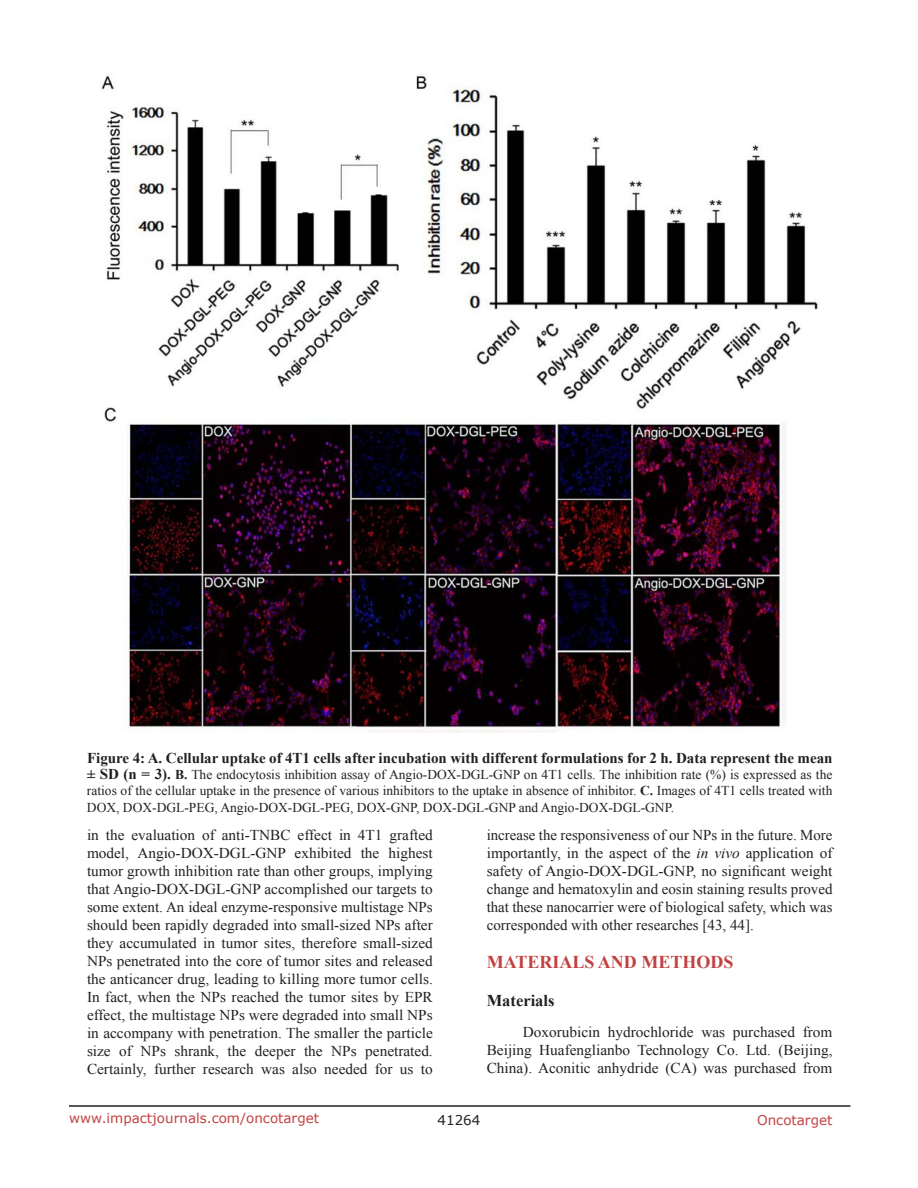
<style>
.page{position:relative;width:918px;height:1188px;background:#fff}
.page>*{position:absolute;margin:0;border:0;box-sizing:border-box;transform-origin:0 0}
.Heading{font:700 18px "Times New Roman";color:#c24141}
.SubHeading_no{font:700 16.5px "Times New Roman";color:#231f20}
.BodyText{font:15px/18px "Times New Roman";color:#231f20;text-align:justify}
.FigureText{font:700 15px "Times New Roman";color:#231f20}
.FigureText-2{font:13.5px/16.2px "Times New Roman";color:#231f20;text-align:justify}
.t1{font:13.5px "Verdana";color:#c24141}
.t2{font:13.5px "Verdana";color:#231f20}
.s1{font-weight:700;font-size:15px}
.s2{font-weight:700}
.s3{font-style:italic}
</style>
<div class="page">
<hr style="left:69px;top:1105px;width:781px;height:2px;background:#231f20">
<img style="left:101px;top:74px;width:717px;height:658px">
<p class="FigureText" style="left:87px;top:748px;width:747px">Figure 4: A. Cellular uptake of 4T1 cells after incubation with different formulations for 2 h. Data represent the mean</p>
<p class="FigureText-2" style="left:87px;top:766px;width:747px"><span class="s1">± SD (n = 3).</span> <span class="s2">B.</span> The endocytosis inhibition assay of Angio-DOX-DGL-GNP on 4T1 cells. The inhibition rate (%) is expressed as the ratios of the cellular uptake in the presence of various inhibitors to the uptake in absence of inhibitor. <span class="s2">C.</span> Images of 4T1 cells treated with DOX, DOX-DGL-PEG, Angio-DOX-DGL-PEG, DOX-GNP, DOX-DGL-GNP and Angio-DOX-DGL-GNP.</p>
<p class="BodyText" style="left:87px;top:826px;width:347px">in the evaluation of anti-TNBC effect in 4T1 grafted model, Angio-DOX-DGL-GNP exhibited the highest tumor growth inhibition rate than other groups, implying that Angio-DOX-DGL-GNP accomplished our targets to some extent. An ideal enzyme-responsive multistage NPs should been rapidly degraded into small-sized NPs after they accumulated in tumor sites, therefore small-sized NPs penetrated into the core of tumor sites and released the anticancer drug, leading to killing more tumor cells.<br>In fact, when the NPs reached the tumor sites by EPR effect, the multistage NPs were degraded into small NPs in accompany with penetration. The smaller the particle size of NPs shrank, the deeper the NPs penetrated.<br>Certainly, further research was also needed for us to</p>
<p class="BodyText" style="left:487px;top:826px;width:347px">increase the responsiveness of our NPs in the future. More importantly, in the aspect of the <span class="s3">in vivo</span> application of safety of Angio-DOX-DGL-GNP, no significant weight change and hematoxylin and eosin staining results proved that these nanocarrier were of biological safety, which was corresponded with other researches [43, 44].</p>
<p class="Heading" style="left:487px;top:950px;width:248px">MATERIALS AND METHODS</p>
<p class="SubHeading_no" style="left:487px;top:989px;width:69px">Materials</p>
<p class="BodyText" style="left:487px;top:1023px;width:347px;text-indent:36px">Doxorubicin hydrochloride was purchased from Beijing Huafenglianbo Technology Co. Ltd. (Beijing, China). Aconitic anhydride (CA) was purchased from</p>
<p class="t1" style="left:69px;top:1109px;width:252px">www.impactjournals.com/oncotarget</p>
<p class="t2" style="left:438px;top:1111px;width:44px">41264</p>
<p class="t1" style="left:757px;top:1111px;width:77px">Oncotarget</p>
</div>
